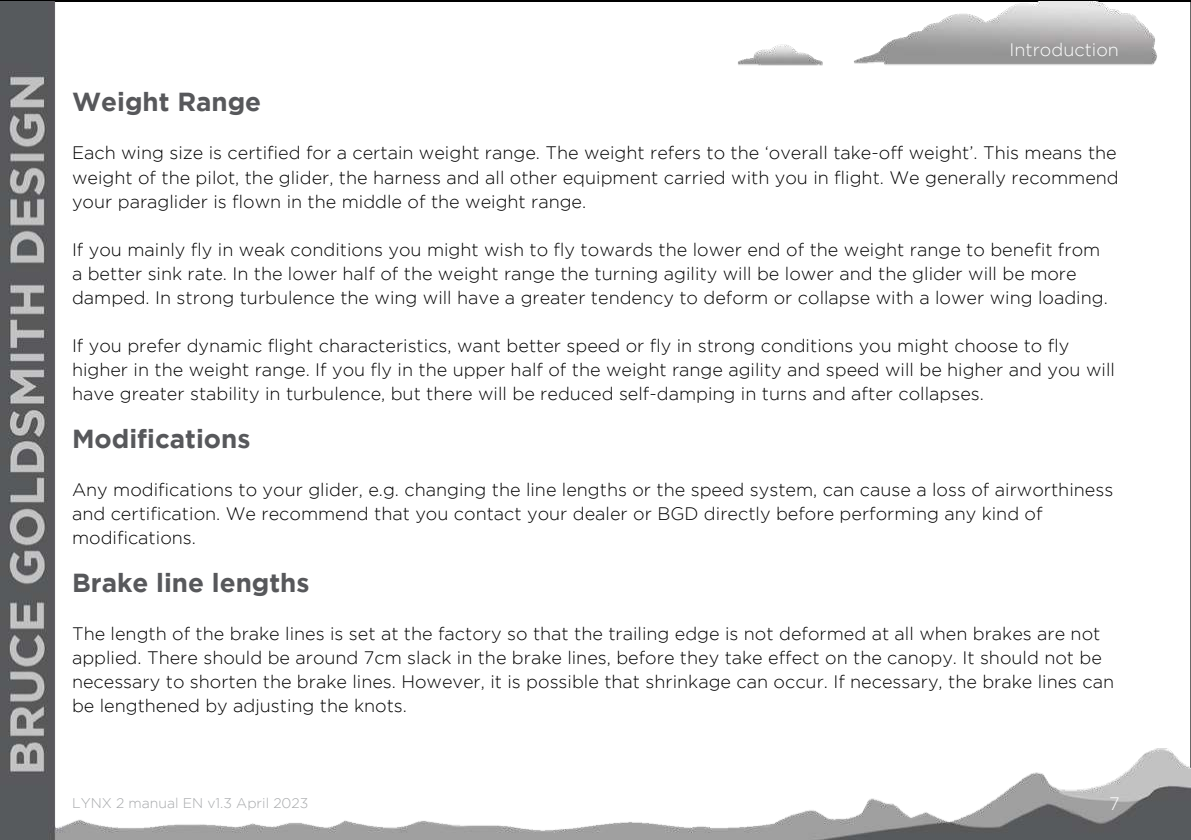
<style>
.page{position:relative;width:1191px;height:840px;background:#fff}
.page>*{position:absolute;margin:0;border:0;box-sizing:border-box;transform-origin:0 0}
.t1{font:700 26px "Gotham";color:#57585b}
.t2{font:300 18px/24px "Gotham";color:#000}
.t3{font:300 18px "Gotham";color:#fff}
.t4{font:300 14px "Gotham";color:#a7a9ab}
</style>
<div class="page">
<img style="left:0;top:1px;width:1191px;height:838px">
<p class="t3" style="left:1009px;top:41px;width:111px">Introduction</p>
<h1 class="t1" style="left:72px;top:91px;width:191px">Weight Range</h1>
<p class="t2" style="left:72px;top:141px;width:1048px;text-align:justify">Each wing size is certified for a certain weight range. The weight refers to the ‘overall take-off weight’. This means the weight of the pilot, the glider, the harness and all other equipment carried with you in flight. We generally recommend your paraglider is flown in the middle of the weight range.</p>
<p class="t2" style="left:72px;top:237px;width:1037px">If you mainly fly in weak conditions you might wish to fly towards the lower end of the weight range to benefit from a better sink rate. In the lower half of the weight range the turning agility will be lower and the glider will be more damped. In strong turbulence the wing will have a greater tendency to deform or collapse with a lower wing loading.</p>
<p class="t2" style="left:72px;top:333px;width:1044px">If you prefer dynamic flight characteristics, want better speed or fly in strong conditions you might choose to fly higher in the weight range. If you fly in the upper half of the weight range agility and speed will be higher and you will have greater stability in turbulence, but there will be reduced self-damping in turns and after collapses.</p>
<h1 class="t1" style="left:72px;top:423px;width:180px">Modifications</h1>
<p class="t2" style="left:72px;top:477px;width:1042px">Any modifications to your glider, e.g. changing the line lengths or the speed system, can cause a loss of airworthiness and certification. We recommend that you contact your dealer or BGD directly before performing any kind of modifications.</p>
<h1 class="t1" style="left:72px;top:571px;width:239px">Brake line lengths</h1>
<p class="t2" style="left:72px;top:622px;width:1043px">The length of the brake lines is set at the factory so that the trailing edge is not deformed at all when brakes are not applied. There should be around 7cm slack in the brake lines, before they take effect on the canopy. It should not be necessary to shorten the brake lines. However, it is possible that shrinkage can occur. If necessary, the brake lines can be lengthened by adjusting the knots.</p>
<p class="t4" style="left:72px;top:796px;width:238px">LYNX 2 manual EN v1.3 April 2023</p>
<p class="t3" style="left:1109px;top:794px;width:12px">7</p>
</div>
